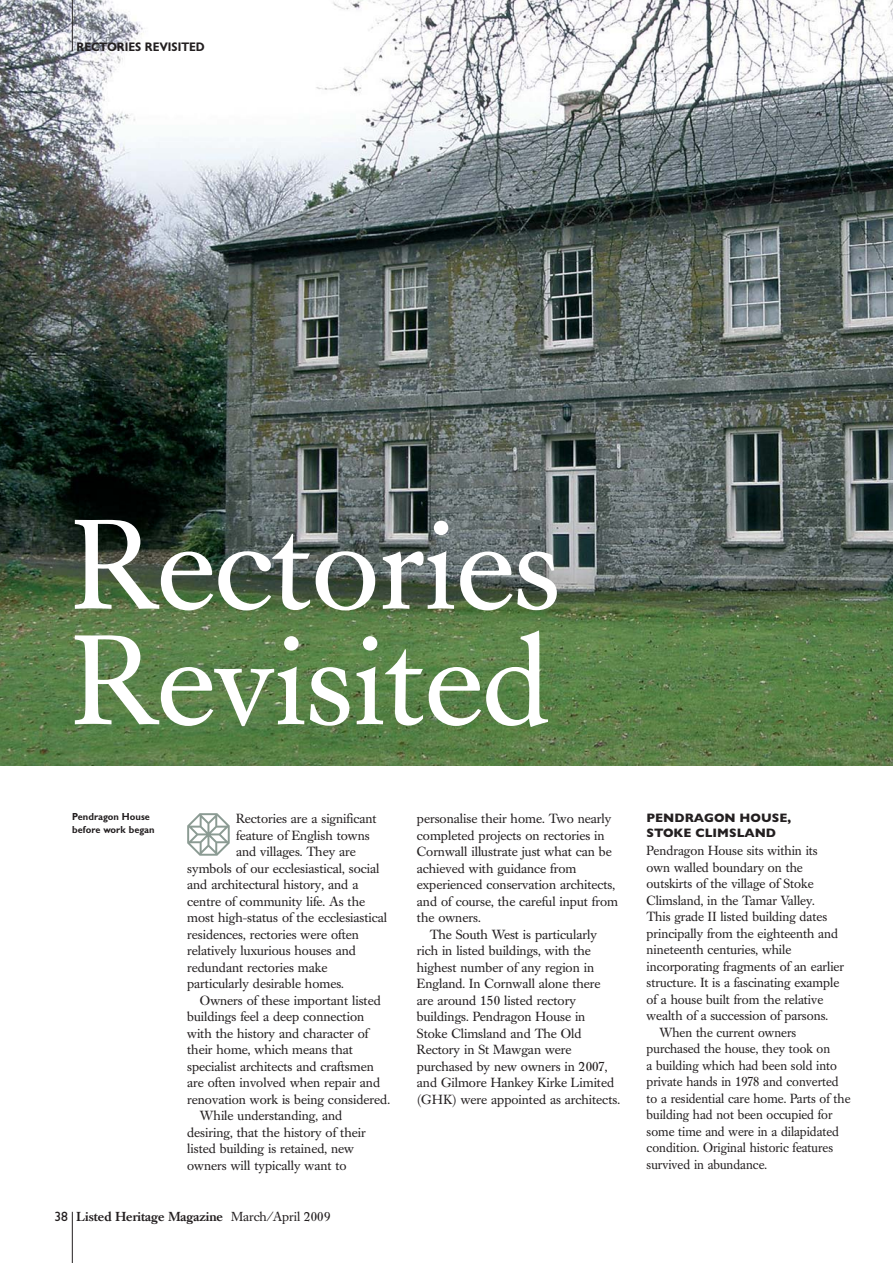
<style>
.page{position:relative;width:893px;height:1263px;background:#fff}
.page>*{position:absolute;margin:0;border:0;box-sizing:border-box;transform-origin:0 0}
.t1{font:126px/115.5px "Caslon Book BE";color:#fff}
.t2{font:13.2px "Caslon Book BE";color:#231f20}
.t3{font:13.2px "Caslon Book BE";color:#231f20;scale:.96 1}
.t4{font:500 12.9px "Caslon Book BE";color:#231f20}
.t5{font:700 12.75px "Giltus T";color:#231f20}
.t6{font:700 12.3px/14.9px "Gill Sans";color:#231f20}
.t7{font:700 10.5px/12.8px "Giltus T";color:#231f20}
.s1{font-family:"Gill Sans";font-weight:400;font-size:13.5px}
.s2{font-weight:400}
</style>
<div class="page">
<img style="left:0;top:0;width:892px;height:765px">
<hr style="left:72px;top:1212px;width:1px;height:51px;background:#231f20">
<hr style="left:72px;top:0;width:1px;height:51px;background:#231f20">
<svg style="left:187px;top:813px;width:43px;height:43px"></svg>
<p class="t5" style="left:77px;top:42px;width:130px">RECTORIES REVISITED</p>
<h1 class="t1" style="left:72px;top:521px;width:490px">Rectories<br>Revisited</h1>
<p class="t7" style="left:72px;top:811px;width:84px">Pendragon House before work began</p>
<p class="t2" style="left:236px;top:813px;width:142px">Rectories are a significant</p>
<p class="t2" style="left:236px;top:830px;width:135px">feature of English towns</p>
<p class="t2" style="left:236px;top:846px;width:121px">and villages. They are</p>
<p class="t2" style="left:187px;top:863px;width:194px">symbols of our ecclesiastical, social</p>
<p class="t2" style="left:187px;top:879px;width:173px">and architectural history, and a</p>
<p class="t2" style="left:187px;top:896px;width:179px">centre of community life. As the</p>
<p class="t2" style="left:187px;top:912px;width:201px">most high-status of the ecclesiastical</p>
<p class="t2" style="left:187px;top:929px;width:173px">residences, rectories were often</p>
<p class="t2" style="left:187px;top:945px;width:170px">relatively luxurious houses and</p>
<p class="t2" style="left:187px;top:962px;width:142px">redundant rectories make</p>
<p class="t2" style="left:187px;top:978px;width:158px">particularly desirable homes.</p>
<p class="t2" style="left:200px;top:995px;width:182px">Owners of these important listed</p>
<p class="t2" style="left:187px;top:1011px;width:178px">buildings feel a deep connection</p>
<p class="t2" style="left:187px;top:1028px;width:183px">with the history and character of</p>
<p class="t2" style="left:187px;top:1044px;width:167px">their home, which means that</p>
<p class="t2" style="left:187px;top:1061px;width:188px">specialist architects and craftsmen</p>
<p class="t2" style="left:187px;top:1077px;width:194px">are often involved when repair and</p>
<p class="t2" style="left:187px;top:1094px;width:204px">renovation work is being considered.</p>
<p class="t2" style="left:200px;top:1110px;width:144px">While understanding, and</p>
<p class="t2" style="left:187px;top:1127px;width:180px">desiring, that the history of their</p>
<p class="t2" style="left:187px;top:1143px;width:168px">listed building is retained, new</p>
<p class="t2" style="left:187px;top:1160px;width:161px">owners will typically want to</p>
<p class="t4" style="left:55px;top:1211px;width:277px"><span class="s1">38</span> Listed Heritage Magazine <span class="s2">March/April 2009</span></p>
<p class="t2" style="left:417px;top:813px;width:196px">personalise their home. Two nearly</p>
<p class="t2" style="left:417px;top:830px;width:189px">completed projects on rectories in</p>
<p class="t2" style="left:417px;top:846px;width:196px">Cornwall illustrate just what can be</p>
<p class="t2" style="left:417px;top:863px;width:161px">achieved with guidance from</p>
<p class="t2" style="left:417px;top:879px;width:200px">experienced conservation architects,</p>
<p class="t2" style="left:417px;top:896px;width:203px">and of course, the careful input from</p>
<p class="t2" style="left:417px;top:912px;width:65px">the owners.</p>
<p class="t2" style="left:429px;top:929px;width:169px">The South West is particularly</p>
<p class="t2" style="left:417px;top:945px;width:175px">rich in listed buildings, with the</p>
<p class="t2" style="left:417px;top:962px;width:179px">highest number of any region in</p>
<p class="t2" style="left:417px;top:978px;width:185px">England. In Cornwall alone there</p>
<p class="t2" style="left:417px;top:995px;width:160px">are around 150 listed rectory</p>
<p class="t2" style="left:417px;top:1011px;width:170px">buildings. Pendragon House in</p>
<p class="t2" style="left:417px;top:1028px;width:166px">Stoke Climsland and The Old</p>
<p class="t2" style="left:417px;top:1044px;width:156px">Rectory in St Mawgan were</p>
<p class="t2" style="left:417px;top:1061px;width:192px">purchased by new owners in 2007,</p>
<p class="t2" style="left:417px;top:1077px;width:199px">and Gilmore Hankey Kirke Limited</p>
<p class="t2" style="left:417px;top:1094px;width:205px">(GHK) were appointed as architects.</p>
<p class="t6" style="left:646px;top:811px;width:146px">PENDRAGON HOUSE,<br>STOKE CLIMSLAND</p>
<p class="t2" style="left:646px;top:845px;width:173px">Pendragon House sits within its</p>
<p class="t2" style="left:646px;top:862px;width:158px">own walled boundary on the</p>
<p class="t2" style="left:646px;top:878px;width:168px">outskirts of the village of Stoke</p>
<p class="t2" style="left:646px;top:895px;width:170px">Climsland, in the Tamar Valley.</p>
<p class="t2" style="left:646px;top:911px;width:182px">This grade II listed building dates</p>
<p class="t2" style="left:646px;top:928px;width:193px">principally from the eighteenth and</p>
<p class="t2" style="left:646px;top:944px;width:146px">nineteenth centuries, while</p>
<p class="t2" style="left:646px;top:961px;width:199px">incorporating fragments of an earlier</p>
<p class="t2" style="left:646px;top:977px;width:194px">structure. It is a fascinating example</p>
<p class="t2" style="left:646px;top:994px;width:178px">of a house built from the relative</p>
<p class="t2" style="left:646px;top:1010px;width:183px">wealth of a succession of parsons.</p>
<p class="t3" style="left:659px;top:1027px;width:144px">When the current owners</p>
<p class="t3" style="left:646px;top:1043px;width:193px">purchased the house, they took on</p>
<p class="t3" style="left:646px;top:1060px;width:200px">a building which had been sold into</p>
<p class="t3" style="left:646px;top:1076px;width:202px">private hands in 1978 and converted</p>
<p class="t3" style="left:646px;top:1093px;width:214px">to a residential care home. Parts of the</p>
<p class="t3" style="left:646px;top:1109px;width:195px">building had not been occupied for</p>
<p class="t3" style="left:646px;top:1126px;width:202px">some time and were in a dilapidated</p>
<p class="t3" style="left:646px;top:1142px;width:196px">condition. Original historic features</p>
<p class="t3" style="left:646px;top:1159px;width:127px">survived in abundance.</p>
</div>
